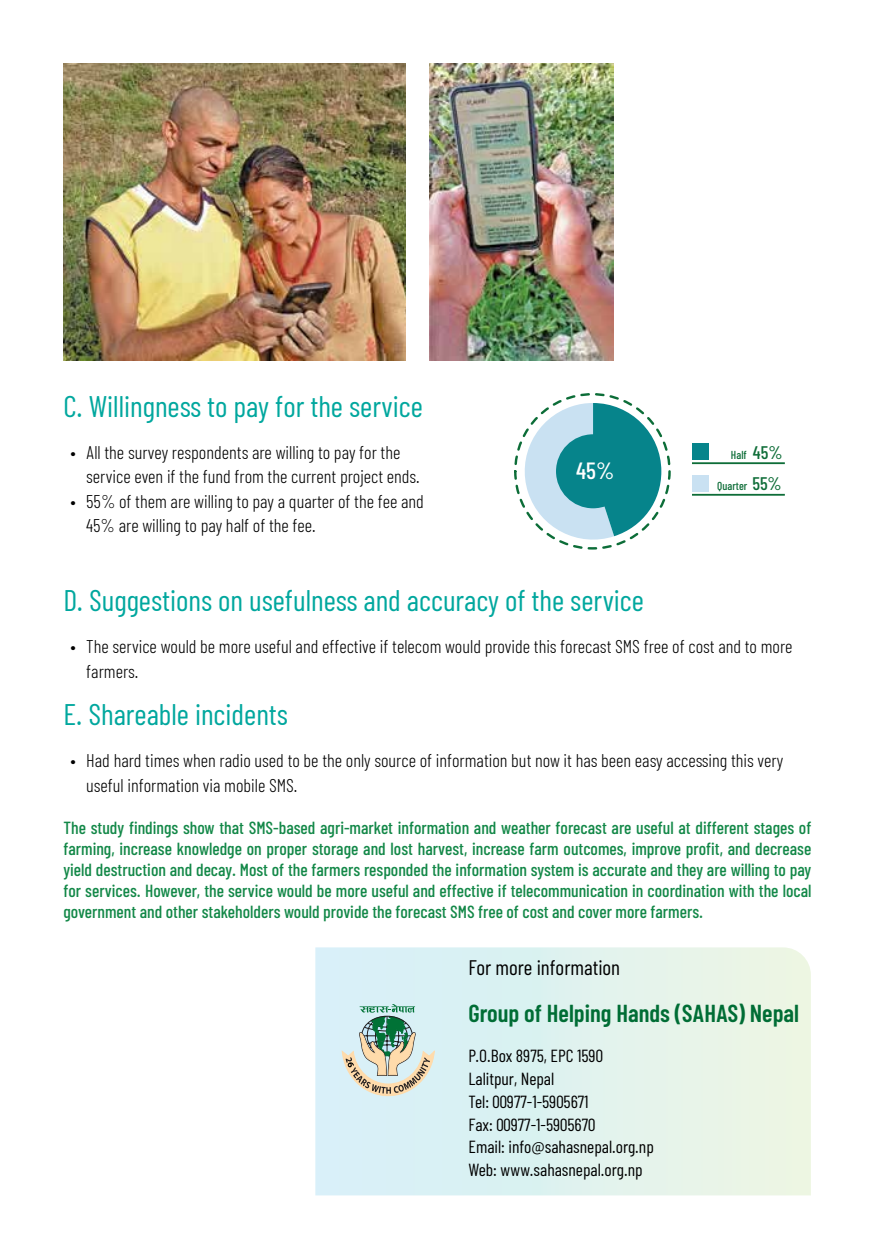
<style>
.page{position:relative;width:874px;height:1241px;background:#fff}
.page>*{position:absolute;margin:0;border:0;box-sizing:border-box;transform-origin:0 0}
.t1{font:29.75px "Barlow Condensed";color:#00a79e}
.t2{font:600 24.5px "Barlow Condensed";color:#006d35}
.t3{font:500 23.45px "Barlow Condensed";color:#fff}
.t4{font:21px "Barlow Condensed";color:#000}
.t5{font:300 18.38px/24.5px "Barlow Condensed";color:#000}
.t6{font:500 17.5px/21px "Barlow Condensed";color:#138848;text-align:justify}
.t7{font:17.5px/22.8px "Barlow Condensed";color:#000}
.t8{font:500 11.55px "Barlow Condensed";color:#0e6d38}
.s1{font-size:18.2px}
</style>
<div class="page">
<svg style="left:516px;top:403px;width:145px;height:145px"></svg>
<div style="left:555px;top:434px;width:74px;height:74px;background:#06848b;border-radius:50%"></div>
<hr style="left:691px;top:462px;width:93px;height:2px;background:#0e6d38">
<div style="left:691px;top:443px;width:16px;height:17px;background:#06848b"></div>
<hr style="left:691px;top:494px;width:93px;height:1px;background:#0e6d38">
<div style="left:691px;top:475px;width:16px;height:16px;background:#c9e1f2"></div>
<svg style="left:315px;top:947px;width:495px;height:248px"></svg>
<svg style="left:341px;top:1003px;width:94px;height:93px"></svg>
<img style="left:63px;top:63px;width:342px;height:297px">
<img style="left:429px;top:63px;width:184px;height:297px">
<h1 class="t1" style="left:63px;top:387px;width:360px">C. Willingness to pay for the service</h1>
<p class="t5" style="left:86px;top:439px;width:335px;text-indent:-16px">• All the survey respondents are willing to pay for the service even if the fund from the current project ends.</p>
<p class="t5" style="left:86px;top:488px;width:339px;text-indent:-16px">• 55% of them are willing to pay a quarter of the fee and<br>45% are willing to pay half of the fee.</p>
<h3 class="t3" style="left:576px;top:455px;width:40px">45%</h3>
<p class="t8" style="left:730px;top:447px;width:53px">Half <span class="s1">45%</span></p>
<p class="t8" style="left:717px;top:478px;width:66px">Quarter <span class="s1">55%</span></p>
<h1 class="t1" style="left:63px;top:582px;width:581px">D. Suggestions on usefulness and accuracy of the service</h1>
<p class="t5" style="left:86px;top:634px;width:707px;text-indent:-16px">• The service would be more useful and effective if telecom would provide this forecast SMS free of cost and to more farmers.</p>
<h1 class="t1" style="left:63px;top:695px;width:226px">E. Shareable incidents</h1>
<p class="t5" style="left:86px;top:747px;width:698px;text-indent:-16px">• Had hard times when radio used to be the only source of information but now it has been easy accessing this very useful information via mobile SMS.</p>
<p class="t6" style="left:63px;top:816px;width:749px">The study findings show that SMS-based agri-market information and weather forecast are useful at different stages of farming, increase knowledge on proper storage and lost harvest, increase farm outcomes, improve profit, and decrease yield destruction and decay. Most of the farmers responded the information system is accurate and they are willing to pay for services. However, the service would be more useful and effective if telecommunication in coordination with the local government and other stakeholders would provide the forecast SMS free of cost and cover more farmers.</p>
<p class="t4" style="left:468px;top:953px;width:153px">For more information</p>
<h2 class="t2" style="left:468px;top:997px;width:332px">Group of Helping Hands (SAHAS) Nepal</h2>
<p class="t7" style="left:468px;top:1043px;width:187px">P.O.Box 8975, EPC 1590<br>Lalitpur, Nepal<br>Tel: 00977-1-5905671<br>Fax: 00977-1-5905670<br>Email: info@sahasnepal.org.np<br>Web: www.sahasnepal.org.np</p>
</div>
